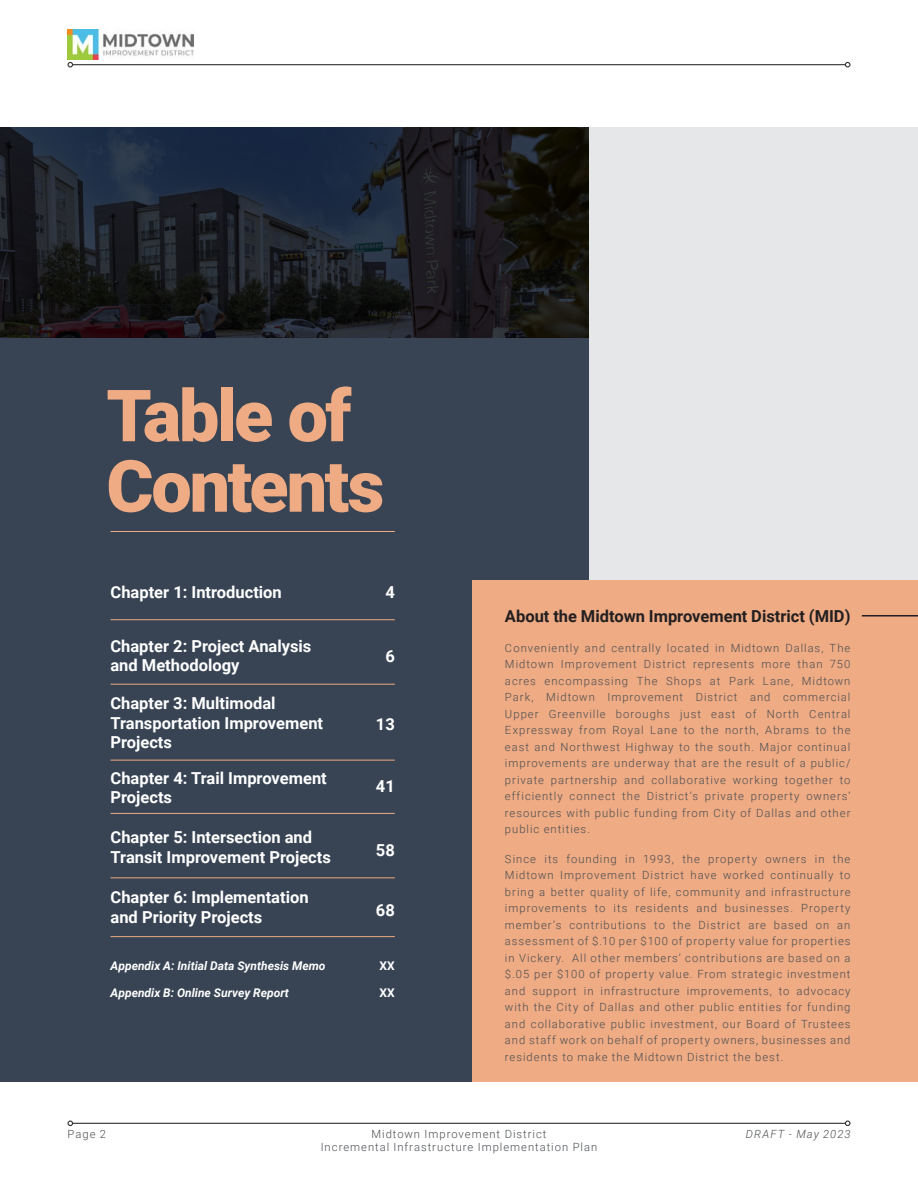
<style>
.page{position:relative;width:918px;height:1188px;background:#fff}
.page>*{position:absolute;margin:0;border:0;box-sizing:border-box;transform-origin:0 0}
.t1{font:900 72px/70.5px "Roboto";letter-spacing:-.035em;color:#eeab84}
._11_pt_Rb_left{font:700 16.5px/19.8px "Roboto";color:#fff}
._11_pt_Rb_left-2{font:700 16.5px "Roboto";color:#231f20}
._11_pt_Rb_left-3{font:italic 700 12px "Roboto";color:#fff}
._11_pt_Rb_left-4{font:700 12px "Roboto";color:#fff}
.C{font:300 11.25px/16.5px "Roboto";letter-spacing:.085em;color:#4a4d51;text-align:justify}
.t2{font:italic 300 11.25px "Roboto";letter-spacing:.095em;color:#4a4d51}
</style>
<div class="page">
<div style="left:0;top:127px;width:918px;height:955px;background:#384454"></div>
<img style="left:0;top:128px;width:590px;height:209px">
<div style="left:590px;top:127px;width:328px;height:955px;background:#e6e7e9"></div>
<hr style="left:111px;top:684px;width:284px;height:1px;background:#eeab84">
<hr style="left:111px;top:813px;width:284px;height:1px;background:#eeab84">
<hr style="left:111px;top:936px;width:284px;height:1px;background:#eeab84">
<hr style="left:111px;top:531px;width:284px;height:1px;background:#eeab84">
<hr style="left:111px;top:619px;width:284px;height:1px;background:#eeab84">
<hr style="left:111px;top:878px;width:284px;height:1px;background:#eeab84">
<hr style="left:111px;top:760px;width:284px;height:1px;background:#eeab84">
<div style="left:472px;top:580px;width:446px;height:502px;background:#eeab84"></div>
<hr style="left:862px;top:615px;width:56px;height:1px;background:#231f20">
<hr style="left:73px;top:64px;width:772px;height:1px;background:#323332">
<svg style="left:68px;top:62px;width:5px;height:6px"></svg>
<svg style="left:845px;top:62px;width:5px;height:6px"></svg>
<hr style="left:73px;top:1123px;width:772px;height:1px;background:#323332">
<svg style="left:68px;top:1120px;width:5px;height:6px"></svg>
<svg style="left:845px;top:1120px;width:5px;height:6px"></svg>
<img style="left:68px;top:30px;width:126px;height:29px">
<p class="t1" style="left:106px;top:378px;width:280px">Table of<br>Contents</p>
<p class="_11_pt_Rb_left" style="left:111px;top:581px;width:173px">Chapter 1: Introduction</p>
<p class="_11_pt_Rb_left" style="left:110px;top:635px;width:203px">Chapter 2: Project Analysis and Methodology</p>
<p class="_11_pt_Rb_left" style="left:110px;top:692px;width:214px">Chapter 3: Multimodal<br>Transportation Improvement<br>Projects</p>
<p class="_11_pt_Rb_left" style="left:111px;top:767px;width:218px">Chapter 4: Trail Improvement<br>Projects</p>
<p class="_11_pt_Rb_left" style="left:111px;top:827px;width:222px">Chapter 5: Intersection and<br>Transit Improvement Projects</p>
<p class="_11_pt_Rb_left" style="left:111px;top:887px;width:200px">Chapter 6: Implementation and Priority Projects</p>
<p class="_11_pt_Rb_left-3" style="left:111px;top:957px;width:217px">Appendix A: Initial Data Synthesis Memo</p>
<p class="_11_pt_Rb_left-3" style="left:111px;top:984px;width:180px">Appendix B: Online Survey Report</p>
<p class="_11_pt_Rb_left" style="left:385px;top:581px;width:11px">4</p>
<p class="_11_pt_Rb_left" style="left:385px;top:646px;width:11px">6</p>
<p class="_11_pt_Rb_left" style="left:376px;top:713px;width:20px">13</p>
<p class="_11_pt_Rb_left" style="left:376px;top:775px;width:20px">41</p>
<p class="_11_pt_Rb_left" style="left:376px;top:840px;width:20px">58</p>
<p class="_11_pt_Rb_left" style="left:376px;top:899px;width:20px">68</p>
<p class="_11_pt_Rb_left-4" style="left:380px;top:957px;width:17px">XX</p>
<p class="_11_pt_Rb_left-4" style="left:380px;top:984px;width:17px">XX</p>
<p class="_11_pt_Rb_left-2" style="left:505px;top:604px;width:347px">About the Midtown Improvement District (MID)</p>
<p class="C" style="left:505px;top:639px;width:347px">Conveniently and centrally located in Midtown Dallas, The Midtown Improvement District represents more than 750 acres encompassing The Shops at Park Lane, Midtown Park, Midtown Improvement District and commercial Upper Greenville boroughs just east of North Central Expressway from Royal Lane to the north, Abrams to the east and Northwest Highway to the south. Major continual improvements are underway that are the result of a public/ private partnership and collaborative working together to efficiently connect the District’s private property owners’ resources with public funding from City of Dallas and other public entities.</p>
<p class="C" style="left:505px;top:850px;width:347px">Since its founding in 1993, the property owners in the Midtown Improvement District have worked continually to bring a better quality of life, community and infrastructure improvements to its residents and businesses. Property member’s contributions to the District are based on an assessment of $.10 per $100 of property value for properties in Vickery. All other members’ contributions are based on a $.05 per $100 of property value. From strategic investment and support in infrastructure improvements, to advocacy with the City of Dallas and other public entities for funding and collaborative public investment, our Board of Trustees and staff work on behalf of property owners, businesses and residents to make the Midtown District the best.</p>
<p class="C" style="left:321px;top:1127px;width:278px;line-height:13.5px;text-align:center">Midtown Improvement District<br>Incremental Infrastructure Implementation Plan</p>
<p class="C" style="left:68px;top:1125px;width:40px">Page 2</p>
<p class="t2" style="left:746px;top:1126px;width:106px">DRAFT - May 2023</p>
</div>
